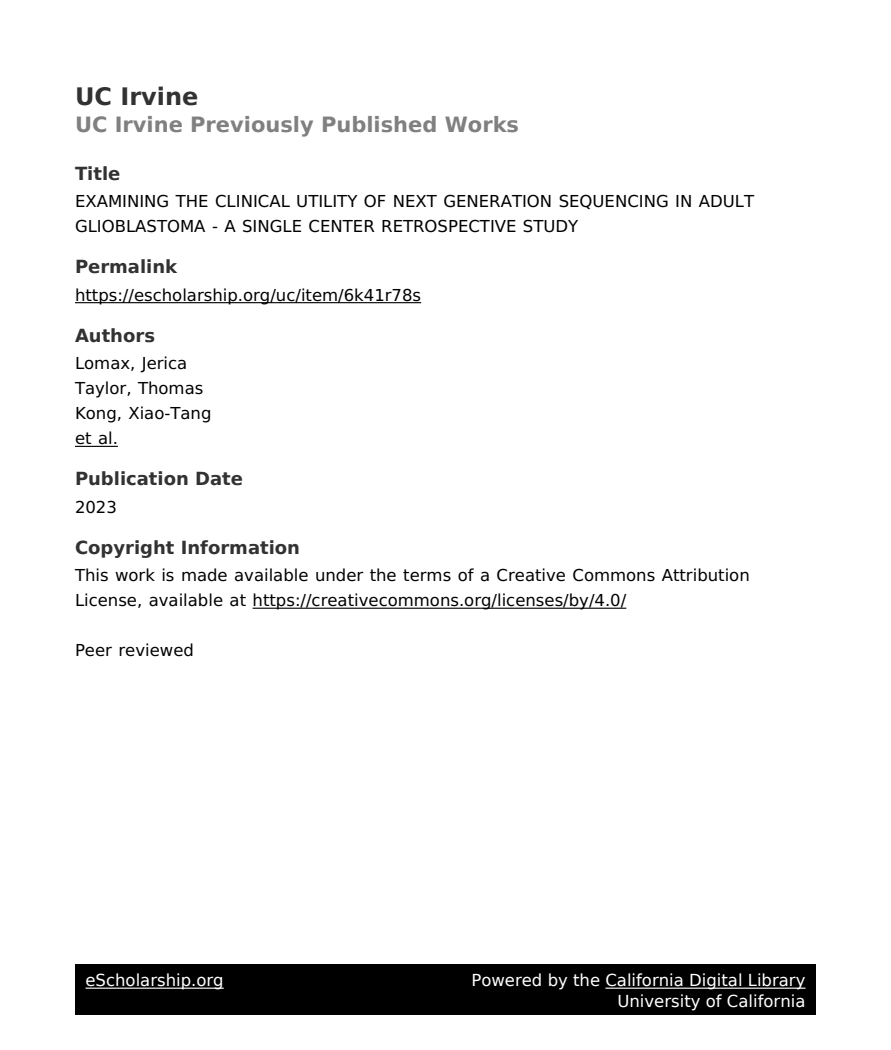
<style>
.page{position:relative;width:891px;height:1050px;background:#fff}
.page>*{position:absolute;margin:0;border:0;box-sizing:border-box;transform-origin:0 0}
.t1{font:700 24px "DejaVu Sans";color:#323232}
.t2{font:700 21px "DejaVu Sans";color:#808080}
.t3{font:700 18px "DejaVu Sans";color:#323232}
.t4{font:16.5px/25px "Code 2000";color:#000}
.t5{font:16.5px/21px "DejaVu Sans";color:#fff;text-align:right}
</style>
<div class="page">
<hr style="left:75px;top:302px;width:346px;height:1px;background:#000">
<hr style="left:75px;top:446px;width:43px;height:1px;background:#000">
<hr style="left:253px;top:608px;width:373px;height:1px;background:#000">
<div style="left:75px;top:964px;width:741px;height:52px;background:#000"></div>
<hr style="left:86px;top:988px;width:138px;height:1px;background:#fff">
<hr style="left:605px;top:988px;width:201px;height:1px;background:#fff">
<h1 class="t1" style="left:75px;top:86px;width:125px">UC Irvine</h1>
<p class="t2" style="left:75px;top:116px;width:446px">UC Irvine Previously Published Works</p>
<p class="t3" style="left:75px;top:166px;width:47px">Title</p>
<p class="t4" style="left:75px;top:189px;width:681px">EXAMINING THE CLINICAL UTILITY OF NEXT GENERATION SEQUENCING IN ADULT<br>GLIOBLASTOMA - A SINGLE CENTER RETROSPECTIVE STUDY</p>
<p class="t3" style="left:75px;top:260px;width:104px">Permalink</p>
<p class="t4" style="left:75px;top:282px;width:348px">https://escholarship.org/uc/item/6k41r78s</p>
<p class="t3" style="left:75px;top:328px;width:82px">Authors</p>
<p class="t4" style="left:75px;top:351px;width:138px">Lomax, Jerica<br>Taylor, Thomas<br>Kong, Xiao-Tang et al.</p>
<p class="t3" style="left:75px;top:472px;width:170px">Publication Date</p>
<p class="t4" style="left:75px;top:495px;width:43px">2023</p>
<p class="t3" style="left:75px;top:540px;width:227px">Copyright Information</p>
<p class="t4" style="left:75px;top:563px;width:676px">This work is made available under the terms of a Creative Commons Attribution<br>License, available at https://creativecommons.org/licenses/by/4.0/</p>
<p class="t4" style="left:75px;top:638px;width:120px">Peer reviewed</p>
<p class="t5" style="left:86px;top:971px;width:140px">eScholarship.org</p>
<p class="t5" style="left:471px;top:971px;width:336px">Powered by the California Digital Library<br>University of California</p>
</div>
